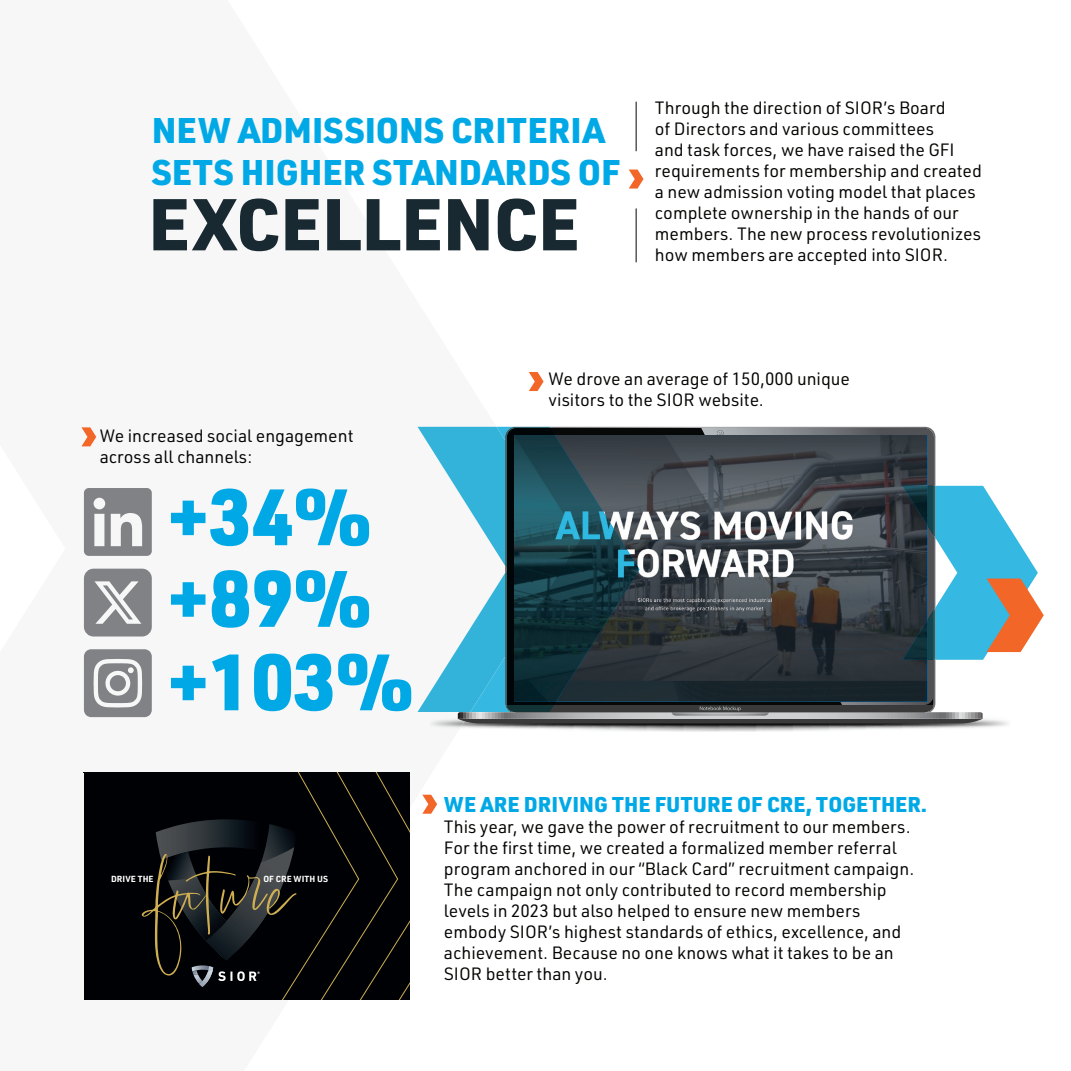
<style>
.page{position:relative;width:1071px;height:1071px;background:#fff}
.page>*{position:absolute;margin:0;border:0;box-sizing:border-box;transform-origin:0 0}
.t1{font:105.17px "Lindsey Signature";color:#d0af53}
.t2{font:900 78.05px/82.6px "URWDIN";color:#00a9e6}
.t3{font:900 71.75px "URWDIN";color:#192931}
.t4{font:900 35px/42px "URWDIN";color:#00a9e6}
.t5{font:900 21px "URWDIN";letter-spacing:.005em;color:#00a9e6}
.t6{font:17.5px/21px "URWDIN";color:#040503}
.t7{font:700 8.58px "URWDIN";letter-spacing:.01em;color:#fff}
</style>
<div class="page">
<svg style="left:84px;top:569px;width:68px;height:68px;background:#959799"></svg>
<svg style="left:84px;top:488px;width:68px;height:68px"></svg>
<svg style="left:84px;top:649px;width:68px;height:68px"></svg>
<svg style="left:81px;top:427px;width:15px;height:19px"></svg>
<img style="left:466px;top:724px;width:542px;height:8px">
<img style="left:430px;top:724px;width:36px;height:5px">
<svg style="left:529px;top:372px;width:15px;height:19px"></svg>
<div style="left:84px;top:773px;width:325px;height:226px;background:#000104"></div>
<svg style="left:156px;top:773px;width:253px;height:226px"></svg>
<svg style="left:422px;top:795px;width:15px;height:19px"></svg>
<svg style="left:418px;top:427px;width:626px;height:297px"></svg>
<svg style="left:629px;top:170px;width:15px;height:19px"></svg>
<hr style="left:636px;top:102px;width:1px;height:49px;background:#040503">
<hr style="left:636px;top:208px;width:1px;height:54px;background:#040503">
<h3 class="t4" style="left:152px;top:108px;width:470px">NEW ADMISSIONS CRITERIA<br>SETS HIGHER STANDARDS OF</h3>
<h3 class="t3" style="left:148px;top:175px;width:433px">EXCELLENCE</h3>
<p class="t6" style="left:655px;top:97px;width:329px">Through the direction of SIOR’s Board<br>of Directors and various committees<br>and task forces, we have raised the GFI requirements for membership and created a new admission voting model that places complete ownership in the hands of our members. The new process revolutionizes how members are accepted into SIOR.</p>
<p class="t6" style="left:100px;top:424px;width:255px">We increased social engagement across all channels:</p>
<h2 class="t2" style="left:167px;top:472px;width:248px">+34% +89% +103%</h2>
<p class="t6" style="left:548px;top:367px;width:303px">We drove an average of 150,000 unique visitors to the SIOR website.</p>
<h1 class="t1" style="left:155px;top:827px;width:140px">future</h1>
<p class="t7" style="left:111px;top:873px;width:44px">DRIVE THE</p>
<p class="t7" style="left:263px;top:873px;width:66px">OF CRE WITH US</p>
<p class="t5" style="left:444px;top:790px;width:485px">WE ARE DRIVING THE FUTURE OF CRE, TOGETHER.</p>
<p class="t6" style="left:444px;top:815px;width:472px">This year, we gave the power of recruitment to our members.<br>For the first time, we created a formalized member referral program anchored in our “Black Card” recruitment campaign.<br>The campaign not only contributed to record membership levels in 2023 but also helped to ensure new members embody SIOR’s highest standards of ethics, excellence, and achievement. Because no one knows what it takes to be an SIOR better than you.</p>
</div>
